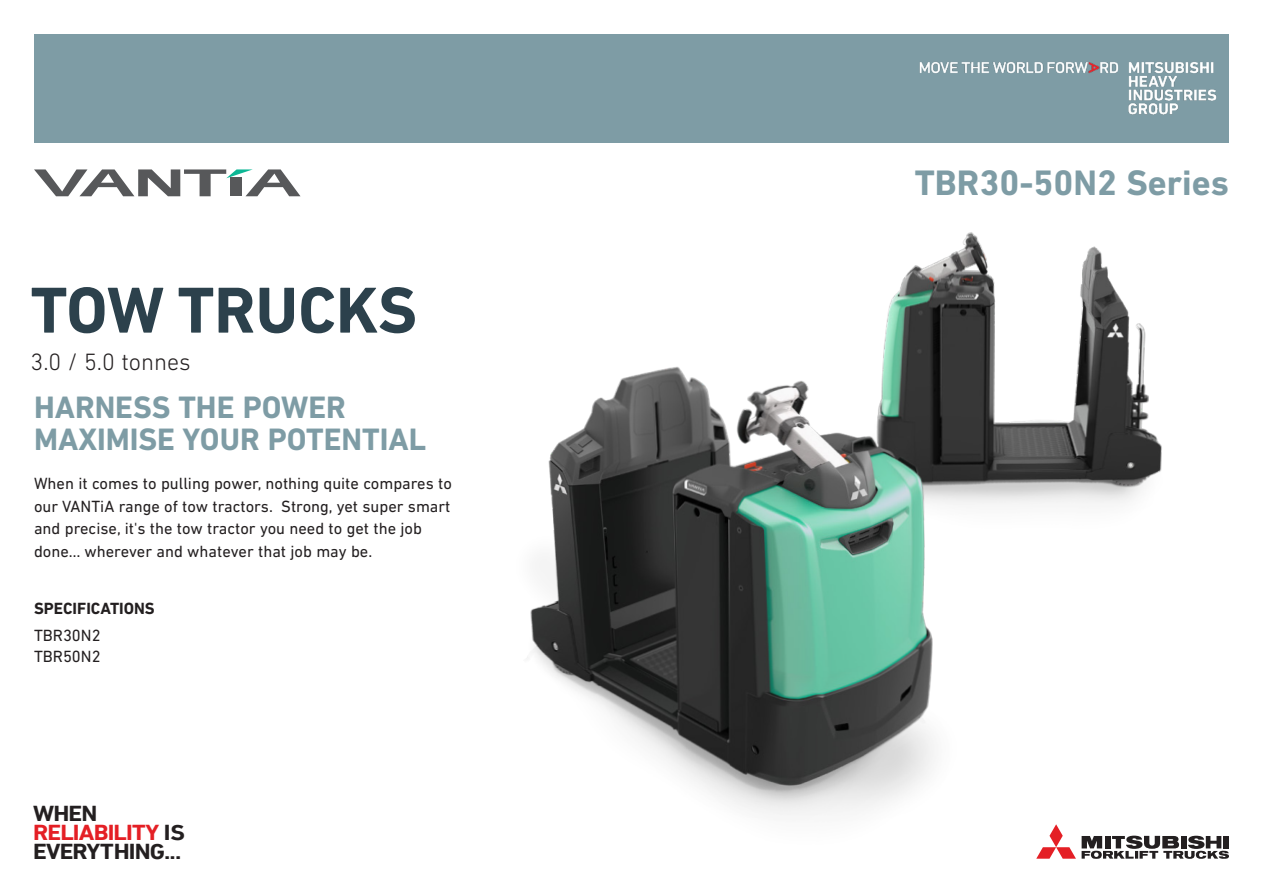
<style>
.page{position:relative;width:1263px;height:893px;background:#fff}
.page>*{position:absolute;margin:0;border:0;box-sizing:border-box;transform-origin:0 0}
.t1{font:700 66px "DIN Next LT Pro";color:#2c414c}
.t2{font:700 36px "DIN Next LT Pro";color:#7e9ca5}
.t3{font:700 31.5px/31.5px "DIN Next LT Pro";color:#7e9ca5}
.t4{font:300 24px "DIN Next LT Pro";color:#231f20}
.t5{font:700 22.2px/18.9px "DIN Next LT Pro";letter-spacing:-.035em;color:#231f20;scale:1.1 1}
.t6{font:16.5px/22.5px "DIN Next LT Pro";color:#231f20}
.t7{font:700 16.5px "DIN Next LT Pro";color:#231f20}
.s1{color:#e41f25}
</style>
<div class="page">
<svg style="left:34px;top:169px;width:166px;height:27px"></svg>
<img style="left:200px;top:142px;width:1029px;height:673px">
<svg style="left:1036px;top:824px;width:193px;height:35px"></svg>
<div style="left:34px;top:34px;width:1195px;height:108px;background:#7e9ca5"></div>
<img style="left:919px;top:62px;width:298px;height:53px">
<h1 class="t1" style="left:31px;top:272px;width:388px">TOW TRUCKS</h1>
<h3 class="t4" style="left:31px;top:348px;width:162px">3.0 / 5.0 tonnes</h3>
<h3 class="t3" style="left:34px;top:392px;width:393px">HARNESS THE POWER<br>MAXIMISE YOUR POTENTIAL</h3>
<p class="t6" style="left:34px;top:472px;width:419px">When it comes to pulling power, nothing quite compares to our VANTiA range of tow tractors. Strong, yet super smart and precise, it's the tow tractor you need to get the job done… wherever and whatever that job may be.</p>
<p class="t7" style="left:34px;top:599px;width:122px">SPECIFICATIONS</p>
<p class="t6" style="left:34px;top:625px;width:68px;line-height:21px">TBR30N2<br>TBR50N2</p>
<h3 class="t5" style="left:33px;top:804px;width:139px">WHEN<br><span class="s1">RELIABILITY</span> IS<br>EVERYTHING...</h3>
<h2 class="t2" style="left:915px;top:162px;width:316px">TBR30-50N2 Series</h2>
</div>
